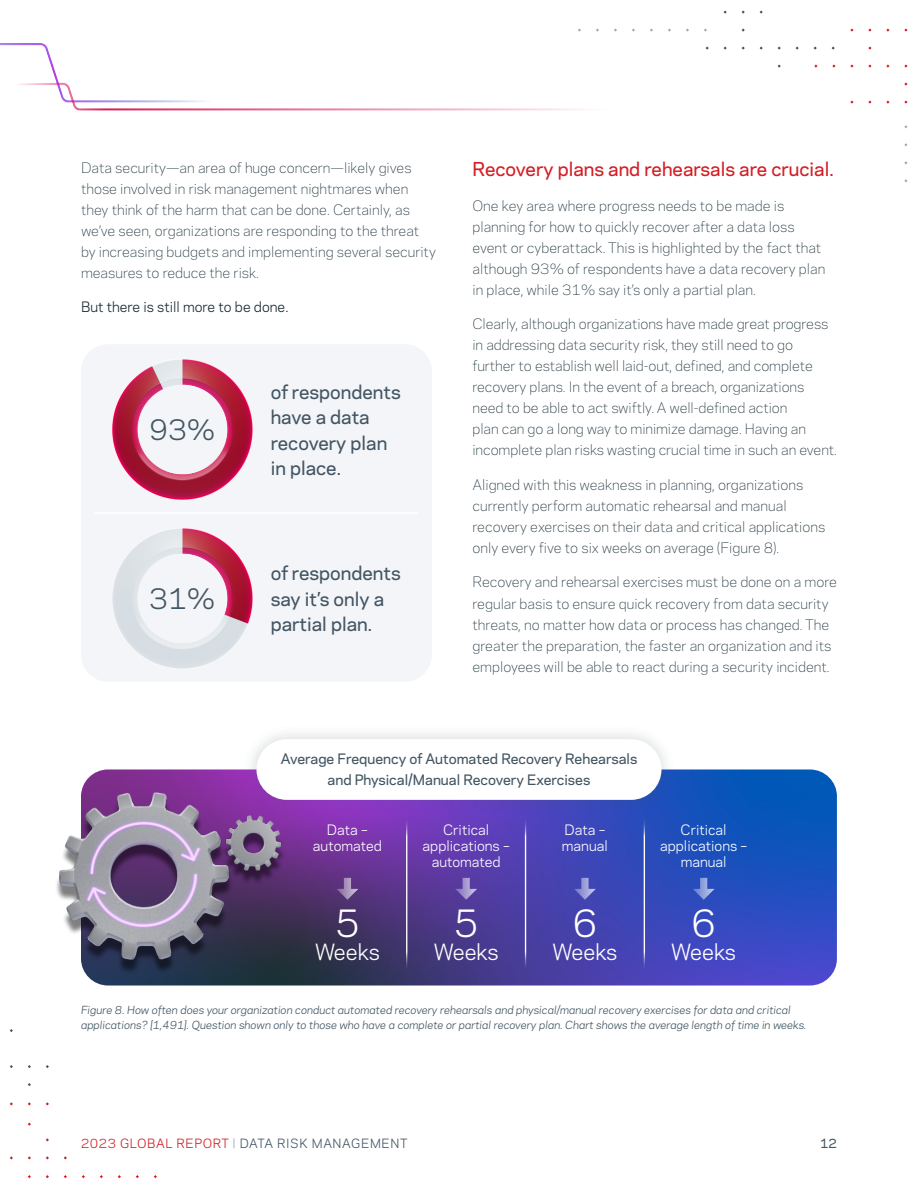
<style>
.page{position:relative;width:918px;height:1188px;background:#fff}
.page>*{position:absolute;margin:0;border:0;box-sizing:border-box;transform-origin:0 0}
.t1{font:36px "Polaris";color:#fff}
.t2{font:27px "Polaris";color:#425563}
.t3{font:21px "Polaris";letter-spacing:-.01em;color:#fff}
.t4{font:500 18px/25.5px "Polaris";color:#425563}
.t5{font:500 18px "Polaris";color:#d41d24}
.t6{font:300 13.5px/21px "Polaris";color:#182c35}
.t7{font:13.5px/16.2px "Polaris";color:#fff;text-align:center}
.t8{font:500 13.5px/21px "Polaris";color:#425563;text-align:center}
.t9{font:13.5px "Polaris";color:#182c35}
.t10{font:12px "Polaris";letter-spacing:.05em;color:#425563}
.t11{font:500 12px "Polaris";color:#425563}
.t12{font:italic 10.5px/15px "Polaris";color:#425563}
.s1{color:#d41d24}
.s2{color:#a0aab1}
</style>
<div class="page">
<div style="left:81px;top:344px;width:351px;height:338px;background:#f4f5f8;border-radius:27px"></div>
<img style="left:81px;top:770px;width:756px;height:216px">
<img style="left:112px;top:359px;width:141px;height:141px">
<img style="left:112px;top:528px;width:141px;height:141px">
<hr style="left:94px;top:512px;width:324px;height:2px;background:#fff">
<div style="left:242px;top:724px;width:434px;height:91px;background:#425563;opacity:.25"></div>
<div style="left:256px;top:739px;width:406px;height:61px;background:#fff;border-radius:30px"></div>
<hr style="left:525px;top:817px;width:1px;height:155px;background:#fff">
<hr style="left:406px;top:817px;width:2px;height:155px;background:#fff">
<svg style="left:455px;top:878px;width:22px;height:22px"></svg>
<svg style="left:337px;top:878px;width:21px;height:22px"></svg>
<hr style="left:644px;top:817px;width:1px;height:155px;background:#fff">
<svg style="left:574px;top:878px;width:22px;height:22px"></svg>
<svg style="left:693px;top:878px;width:22px;height:22px"></svg>
<img style="left:56px;top:790px;width:231px;height:188px">
<svg style="left:10px;top:1029px;width:39px;height:57px"></svg>
<svg style="left:10px;top:1102px;width:147px;height:76px"></svg>
<svg style="left:904px;top:125px;width:4px;height:57px"></svg>
<svg style="left:578px;top:10px;width:330px;height:94px"></svg>
<img style="left:0;top:43px;width:609px;height:68px">
<p class="t6" style="left:81px;top:156px;width:356px">Data security—an area of huge concern—likely gives those involved in risk management nightmares when they think of the harm that can be done. Certainly, as we’ve seen, organizations are responding to the threat by increasing budgets and implementing several security measures to reduce the risk.</p>
<p class="t9" style="left:81px;top:297px;width:210px">But there is still more to be done.</p>
<h2 class="t2" style="left:149px;top:410px;width:68px">93%</h2>
<h2 class="t2" style="left:149px;top:579px;width:68px">31%</h2>
<h3 class="t4" style="left:271px;top:378px;width:132px">of respondents have a data recovery plan in place.</h3>
<h3 class="t4" style="left:271px;top:559px;width:132px">of respondents say it’s only a partial plan.</h3>
<h3 class="t5" style="left:472px;top:156px;width:363px">Recovery plans and rehearsals are crucial.</h3>
<p class="t6" style="left:472px;top:194px;width:354px">One key area where progress needs to be made is planning for how to quickly recover after a data loss event or cyberattack. This is highlighted by the fact that although 93% of respondents have a data recovery plan in place, while 31% say it’s only a partial plan.</p>
<p class="t6" style="left:472px;top:313px;width:366px">Clearly, although organizations have made great progress in addressing data security risk, they still need to go further to establish well laid-out, defined, and complete recovery plans. In the event of a breach, organizations need to be able to act swiftly. A well-defined action<br>plan can go a long way to minimize damage. Having an incomplete plan risks wasting crucial time in such an event.</p>
<p class="t6" style="left:472px;top:474px;width:354px">Aligned with this weakness in planning, organizations currently perform automatic rehearsal and manual recovery exercises on their data and critical applications only every five to six weeks on average (Figure 8).</p>
<p class="t6" style="left:472px;top:571px;width:366px">Recovery and rehearsal exercises must be done on a more regular basis to ensure quick recovery from data security threats, no matter how data or process has changed. The greater the preparation, the faster an organization and its employees will be able to react during a security incident.</p>
<p class="t8" style="left:281px;top:748px;width:358px">Average Frequency of Automated Recovery Rehearsals and Physical/Manual Recovery Exercises</p>
<p class="t7" style="left:423px;top:821px;width:89px">Critical applications – automated</p>
<p class="t7" style="left:313px;top:821px;width:71px">Data – automated</p>
<p class="t7" style="left:562px;top:821px;width:47px;text-align:left">Data – manual</p>
<h1 class="t1" style="left:335px;top:897px;width:27px">5</h1>
<h3 class="t3" style="left:315px;top:936px;width:66px">Weeks</h3>
<h1 class="t1" style="left:454px;top:897px;width:27px">5</h1>
<h3 class="t3" style="left:434px;top:936px;width:66px">Weeks</h3>
<h1 class="t1" style="left:572px;top:897px;width:27px">6</h1>
<h3 class="t3" style="left:553px;top:936px;width:66px">Weeks</h3>
<p class="t7" style="left:660px;top:821px;width:89px">Critical applications – manual</p>
<h1 class="t1" style="left:691px;top:897px;width:27px">6</h1>
<h3 class="t3" style="left:671px;top:936px;width:66px">Weeks</h3>
<p class="t12" style="left:81px;top:1002px;width:727px">Figure 8. How often does your organization conduct automated recovery rehearsals and physical/manual recovery exercises for data and critical applications? [1,491]. Question shown only to those who have a complete or partial recovery plan. Chart shows the average length of time in weeks.</p>
<p class="t10" style="left:81px;top:1134px;width:328px"><span class="s1">2023 GLOBAL REPORT</span> <span class="s2">|</span> DATA RISK MANAGEMENT</p>
<p class="t11" style="left:820px;top:1134px;width:18px">12</p>
</div>
